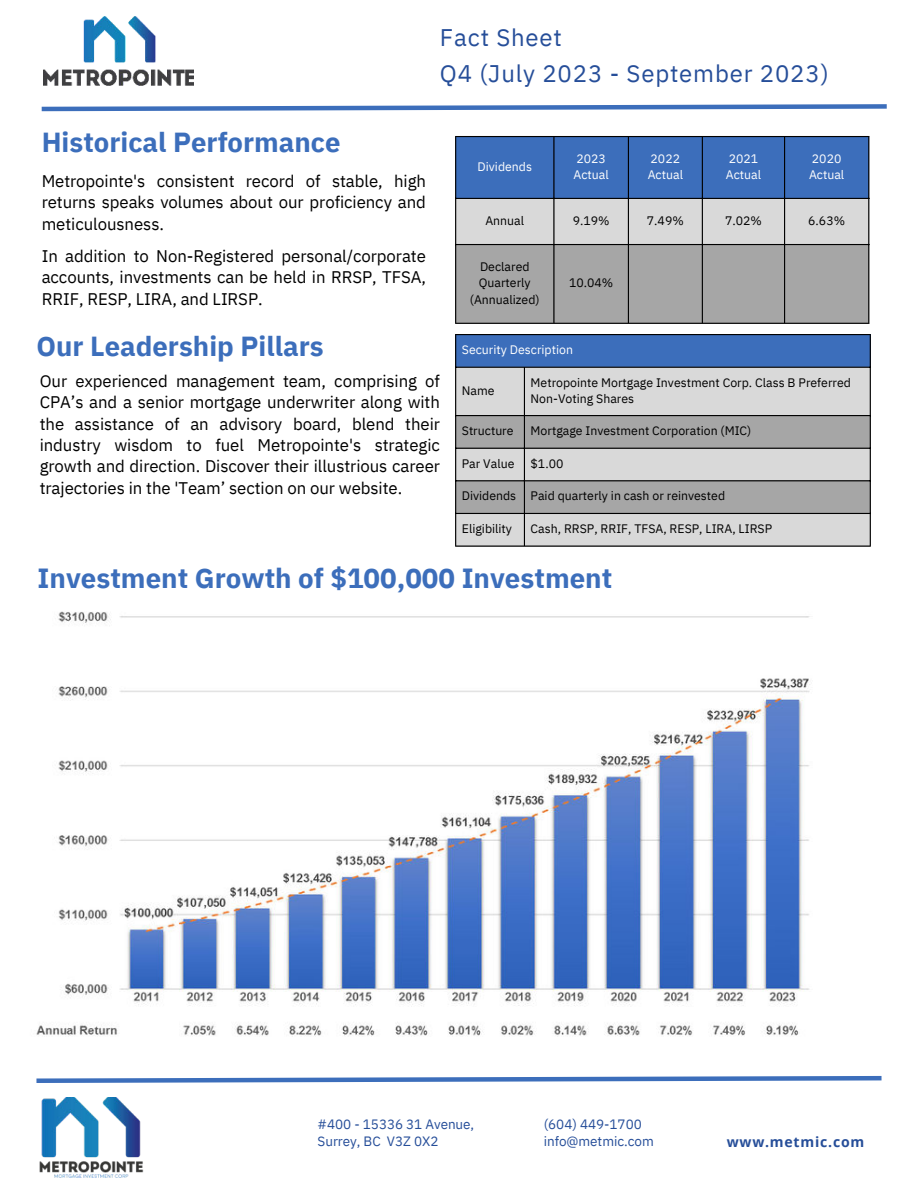
<style>
.page{position:relative;width:918px;height:1188px;background:#fff}
.page>*{position:absolute;margin:0;border:0;box-sizing:border-box;transform-origin:0 0}
.t1{font:700 27.6px "IBM Plex Sans";color:#3c6ebb}
.t2{font:700 27.45px "IBM Plex Sans";color:#3c6ebb}
.t3{font:24px/35.7px "IBM Plex Sans";letter-spacing:.035em;color:#264e99}
.t4{font:16.8px/21.3px "IBM Plex Sans";letter-spacing:-.005em;color:#000;text-align:justify}
.t5{font:700 14.1px "Open Sans";letter-spacing:.055em;color:#264e99}
.t6{font:13.5px/16.8px "IBM Plex Sans";letter-spacing:-.005em;color:#264e99}
.t7{font:12.3px/16.4px "IBM Plex Sans";color:#000}
.t8{font:12.3px/16.4px "IBM Plex Sans";color:#fff}
</style>
<div class="page">
<img style="left:44px;top:17px;width:149px;height:69px">
<svg style="left:41px;top:104px;width:846px;height:8px"></svg>
<svg style="left:36px;top:1076px;width:846px;height:7px"></svg>
<img style="left:39px;top:1097px;width:105px;height:81px">
<div style="left:455px;top:334px;width:416px;height:33px;background:#3c6ebb"></div>
<div style="left:456px;top:368px;width:414px;height:178px;background:#d9d9d9"></div>
<svg style="left:456px;top:416px;width:414px;height:97px;background:#b4b4b4"></svg>
<hr style="left:455px;top:335px;width:1px;height:211px;background:#000">
<hr style="left:524px;top:368px;width:1px;height:178px;background:#000">
<hr style="left:870px;top:335px;width:1px;height:211px;background:#000">
<hr style="left:455px;top:334px;width:416px;height:1px;background:#000">
<hr style="left:455px;top:367px;width:416px;height:1px;background:#000">
<hr style="left:455px;top:415px;width:416px;height:1px;background:#000">
<hr style="left:455px;top:448px;width:416px;height:1px;background:#000">
<hr style="left:455px;top:480px;width:416px;height:1px;background:#000">
<hr style="left:455px;top:513px;width:416px;height:1px;background:#000">
<hr style="left:455px;top:546px;width:416px;height:1px;background:#000">
<svg style="left:456px;top:137px;width:412px;height:186px;background:#8e9fb8"></svg>
<hr style="left:455px;top:137px;width:1px;height:186px;background:#000">
<hr style="left:553px;top:137px;width:2px;height:186px;background:#000">
<hr style="left:628px;top:137px;width:1px;height:186px;background:#000">
<hr style="left:702px;top:137px;width:1px;height:186px;background:#000">
<hr style="left:784px;top:137px;width:1px;height:186px;background:#000">
<hr style="left:868px;top:137px;width:1px;height:186px;background:#000">
<hr style="left:455px;top:136px;width:414px;height:1px;background:#000">
<hr style="left:455px;top:198px;width:414px;height:1px;background:#000">
<hr style="left:455px;top:244px;width:414px;height:1px;background:#000">
<hr style="left:455px;top:323px;width:414px;height:1px;background:#000">
<img style="left:36px;top:611px;width:774px;height:426px">
<h3 class="t3" style="left:440px;top:18px;width:390px">Fact Sheet<br>Q4 (July 2023 - September 2023)</h3>
<h2 class="t2" style="left:42px;top:121px;width:300px">Historical Performance</h2>
<p class="t4" style="left:42px;top:169px;width:386px">Metropointe's consistent record of stable, high returns speaks volumes about our proficiency and meticulousness.</p>
<p class="t4" style="left:42px;top:244px;width:386px">In addition to Non-Registered personal/corporate accounts, investments can be held in RRSP, TFSA, RRIF, RESP, LIRA, and LIRSP.</p>
<p class="t8" style="left:478px;top:157px;width:56px">Dividends</p>
<p class="t8" style="left:574px;top:149px;width:37px">2023<br>Actual</p>
<p class="t8" style="left:648px;top:149px;width:37px">2022<br>Actual</p>
<p class="t8" style="left:726px;top:149px;width:37px">2021<br>Actual</p>
<p class="t8" style="left:809px;top:149px;width:37px">2020<br>Actual</p>
<p class="t7" style="left:485px;top:211px;width:40px">Annual</p>
<p class="t7" style="left:573px;top:211px;width:38px">9.19%</p>
<p class="t7" style="left:647px;top:211px;width:38px">7.49%</p>
<p class="t7" style="left:725px;top:211px;width:38px">7.02%</p>
<p class="t7" style="left:808px;top:211px;width:38px">6.63%</p>
<p class="t7" style="left:470px;top:257px;width:71px;text-align:center">Declared<br>Quarterly (Annualized)</p>
<p class="t7" style="left:569px;top:274px;width:46px">10.04%</p>
<h2 class="t2" style="left:36px;top:324px;width:289px">Our Leadership Pillars</h2>
<p class="t4" style="left:40px;top:369px;width:402px">Our experienced management team, comprising of CPA’s and a senior mortgage underwriter along with the assistance of an advisory board, blend their industry wisdom to fuel Metropointe's strategic growth and direction. Discover their illustrious career trajectories in the 'Team’ section on our website.</p>
<p class="t8" style="left:462px;top:341px;width:113px">Security Description</p>
<p class="t7" style="left:462px;top:381px;width:34px">Name</p>
<p class="t7" style="left:531px;top:373px;width:322px">Metropointe Mortgage Investment Corp. Class B Preferred<br>Non-Voting Shares</p>
<p class="t7" style="left:462px;top:422px;width:53px">Structure</p>
<p class="t7" style="left:531px;top:422px;width:222px">Mortgage Investment Corporation (MIC)</p>
<p class="t7" style="left:462px;top:454px;width:54px">Par Value</p>
<p class="t7" style="left:531px;top:454px;width:34px">$1.00</p>
<p class="t7" style="left:462px;top:487px;width:265px">Dividends Paid quarterly in cash or reinvested</p>
<p class="t7" style="left:462px;top:519px;width:52px">Eligibility</p>
<p class="t7" style="left:531px;top:519px;width:243px">Cash, RRSP, RRIF, TFSA, RESP, LIRA, LIRSP</p>
<h1 class="t1" style="left:38px;top:556px;width:576px">Investment Growth of $100,000 Investment</h1>
<p class="t6" style="left:318px;top:1115px;width:158px">#400 - 15336 31 Avenue,<br>Surrey, BC V3Z 0X2</p>
<p class="t6" style="left:544px;top:1115px;width:112px">(604) 449-1700 info@metmic.com</p>
<p class="t5" style="left:727px;top:1132px;width:139px">www.metmic.com</p>
</div>
